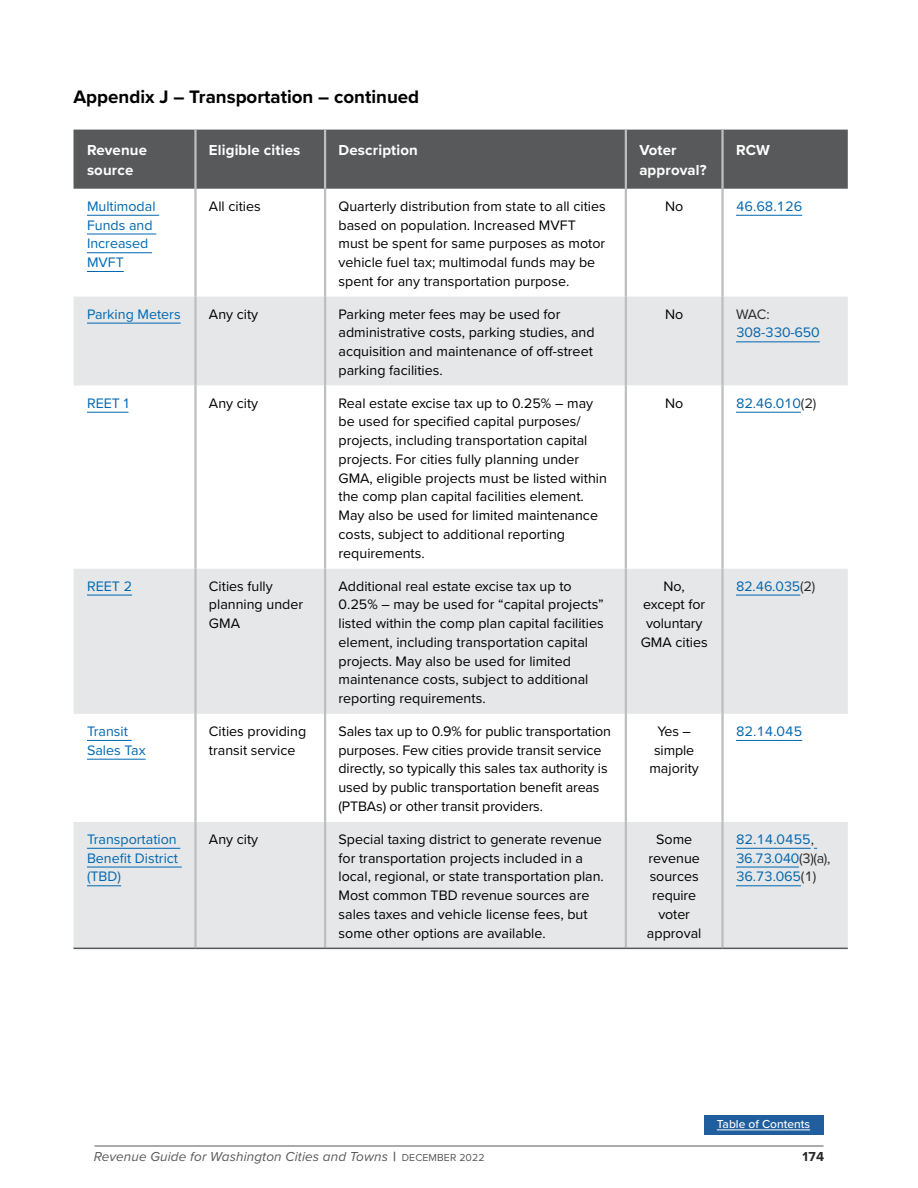
<style>
.page{position:relative;width:918px;height:1188px;background:#fff}
.page>*{position:absolute;margin:0;border:0;box-sizing:border-box;transform-origin:0 0}
.Appendix_Header_-_Co{font:700 18.75px "Proxima Nova";color:#000}
.Table_Heading{font:700 15px/20.2px "Proxima Nova";letter-spacing:.01em;color:#fff}
.Appendix_Body{font:14.25px/18.8px "Proxima Nova";color:#000}
.Appendix_Body-2{font:14.25px/18.8px "Proxima Nova";color:#0067b1}
.Body_Text{font:14.25px/18.8px "Proxima Nova";color:#000;text-align:center}
.t1{font:italic 13.5px "Proxima Nova";letter-spacing:.01em;color:#58595b}
.t2{font:700 13.5px "Proxima Nova";color:#292829}
.t3{font:500 12px "Proxima Nova";color:#fff}
.s1{color:#292829}
.s2{font-weight:700;font-style:normal}
.s3{font-style:normal;font-size:10.5px}
</style>
<div class="page">
<hr style="left:94px;top:1146px;width:730px;height:1px;background:#58595b">
<div style="left:704px;top:1115px;width:120px;height:20px;background:#215e9e"></div>
<hr style="left:717px;top:1130px;width:93px;height:1px;background:#fff">
<div style="left:74px;top:130px;width:774px;height:59px;background:#58595b"></div>
<div style="left:74px;top:297px;width:774px;height:651px;background:#e6e7e8"></div>
<svg style="left:74px;top:386px;width:774px;height:436px"></svg>
<hr style="left:194px;top:297px;width:3px;height:89px;background:#bcbec0">
<hr style="left:324px;top:297px;width:2px;height:89px;background:#bcbec0">
<hr style="left:625px;top:297px;width:2px;height:89px;background:#bcbec0">
<hr style="left:721px;top:297px;width:3px;height:89px;background:#bcbec0">
<hr style="left:194px;top:386px;width:3px;height:183px;background:#bcbec0">
<hr style="left:324px;top:386px;width:2px;height:183px;background:#bcbec0">
<hr style="left:625px;top:386px;width:2px;height:183px;background:#bcbec0">
<hr style="left:721px;top:386px;width:3px;height:183px;background:#bcbec0">
<hr style="left:194px;top:569px;width:3px;height:145px;background:#bcbec0">
<hr style="left:324px;top:569px;width:2px;height:145px;background:#bcbec0">
<hr style="left:625px;top:569px;width:2px;height:145px;background:#bcbec0">
<hr style="left:721px;top:569px;width:3px;height:145px;background:#bcbec0">
<hr style="left:194px;top:714px;width:3px;height:108px;background:#bcbec0">
<hr style="left:324px;top:714px;width:2px;height:108px;background:#bcbec0">
<hr style="left:625px;top:714px;width:2px;height:108px;background:#bcbec0">
<hr style="left:721px;top:714px;width:3px;height:108px;background:#bcbec0">
<hr style="left:194px;top:822px;width:3px;height:126px;background:#bcbec0">
<hr style="left:324px;top:822px;width:2px;height:126px;background:#bcbec0">
<hr style="left:625px;top:822px;width:2px;height:126px;background:#bcbec0">
<hr style="left:721px;top:822px;width:3px;height:126px;background:#bcbec0">
<hr style="left:74px;top:948px;width:121px;height:1px;background:#58595b">
<hr style="left:195px;top:948px;width:130px;height:1px;background:#58595b">
<hr style="left:325px;top:948px;width:301px;height:1px;background:#58595b">
<hr style="left:626px;top:948px;width:97px;height:1px;background:#58595b">
<hr style="left:723px;top:948px;width:125px;height:1px;background:#58595b">
<hr style="left:194px;top:130px;width:3px;height:59px;background:#bcbec0">
<hr style="left:324px;top:130px;width:2px;height:59px;background:#bcbec0">
<hr style="left:625px;top:130px;width:2px;height:59px;background:#bcbec0">
<hr style="left:721px;top:130px;width:3px;height:59px;background:#bcbec0">
<hr style="left:194px;top:189px;width:3px;height:108px;background:#bcbec0">
<hr style="left:324px;top:189px;width:2px;height:108px;background:#bcbec0">
<hr style="left:625px;top:189px;width:2px;height:108px;background:#bcbec0">
<hr style="left:721px;top:189px;width:3px;height:108px;background:#bcbec0">
<hr style="left:87px;top:215px;width:72px;height:1px;background:#0067b1">
<hr style="left:87px;top:234px;width:69px;height:1px;background:#0067b1">
<hr style="left:87px;top:253px;width:65px;height:1px;background:#0067b1">
<hr style="left:87px;top:271px;width:37px;height:1px;background:#0067b1">
<hr style="left:736px;top:215px;width:66px;height:1px;background:#0067b1">
<hr style="left:87px;top:323px;width:94px;height:1px;background:#0067b1">
<hr style="left:736px;top:342px;width:84px;height:1px;background:#0067b1">
<hr style="left:87px;top:412px;width:42px;height:1px;background:#0067b1">
<hr style="left:736px;top:412px;width:65px;height:1px;background:#0067b1">
<hr style="left:87px;top:595px;width:45px;height:1px;background:#0067b1">
<hr style="left:736px;top:595px;width:64px;height:1px;background:#0067b1">
<hr style="left:87px;top:740px;width:45px;height:1px;background:#0067b1">
<hr style="left:87px;top:759px;width:59px;height:1px;background:#0067b1">
<hr style="left:736px;top:740px;width:66px;height:1px;background:#0067b1">
<hr style="left:87px;top:848px;width:93px;height:1px;background:#0067b1">
<hr style="left:87px;top:867px;width:95px;height:1px;background:#0067b1">
<hr style="left:87px;top:886px;width:34px;height:1px;background:#0067b1">
<hr style="left:736px;top:848px;width:75px;height:1px;background:#0067b1">
<hr style="left:736px;top:867px;width:63px;height:1px;background:#0067b1">
<hr style="left:736px;top:886px;width:65px;height:1px;background:#0067b1">
<p class="Appendix_Header_-_Co" style="left:74px;top:82px;width:347px">Appendix J – Transportation – continued</p>
<p class="Table_Heading" style="left:87px;top:139px;width:62px">Revenue source</p>
<p class="Table_Heading" style="left:209px;top:139px;width:93px">Eligible cities</p>
<p class="Table_Heading" style="left:339px;top:139px;width:81px">Description</p>
<p class="Table_Heading" style="left:639px;top:139px;width:69px">Voter approval?</p>
<p class="Table_Heading" style="left:736px;top:139px;width:35px">RCW</p>
<p class="Appendix_Body-2" style="left:87px;top:196px;width:70px">Multimodal<br>Funds and<br>Increased<br>MVFT</p>
<p class="Appendix_Body" style="left:209px;top:196px;width:53px">All cities</p>
<p class="Appendix_Body" style="left:339px;top:196px;width:269px">Quarterly distribution from state to all cities based on population. Increased MVFT must be spent for same purposes as motor vehicle fuel tax; multimodal funds may be spent for any transportation purpose.</p>
<p class="Body_Text" style="left:665px;top:196px;width:20px">No</p>
<p class="Appendix_Body-2" style="left:736px;top:196px;width:68px">46.68.126</p>
<p class="Appendix_Body-2" style="left:87px;top:304px;width:95px">Parking Meters</p>
<p class="Appendix_Body" style="left:209px;top:304px;width:51px">Any city</p>
<p class="Appendix_Body" style="left:339px;top:304px;width:258px">Parking meter fees may be used for administrative costs, parking studies, and acquisition and maintenance of off-street parking facilities.</p>
<p class="Body_Text" style="left:665px;top:304px;width:20px">No</p>
<p class="Appendix_Body-2" style="left:736px;top:304px;width:85px"><span class="s1">WAC:<br></span>308-330-650</p>
<p class="Appendix_Body-2" style="left:87px;top:393px;width:43px">REET 1</p>
<p class="Appendix_Body" style="left:209px;top:393px;width:51px">Any city</p>
<p class="Appendix_Body" style="left:339px;top:393px;width:270px">Real estate excise tax up to 0.25% – may be used for specified capital purposes/ projects, including transportation capital projects. For cities fully planning under GMA, eligible projects must be listed within the comp plan capital facilities element.<br>May also be used for limited maintenance costs, subject to additional reporting requirements.</p>
<p class="Body_Text" style="left:665px;top:393px;width:20px">No</p>
<p class="Appendix_Body-2" style="left:736px;top:393px;width:82px">82.46.010<span class="s1">(2)</span></p>
<p class="Appendix_Body-2" style="left:87px;top:576px;width:47px">REET 2</p>
<p class="Appendix_Body" style="left:209px;top:576px;width:96px">Cities fully planning under<br>GMA</p>
<p class="Appendix_Body" style="left:339px;top:576px;width:267px">Additional real estate excise tax up to 0.25% – may be used for “capital projects” listed within the comp plan capital facilities element, including transportation capital projects. May also be used for limited maintenance costs, subject to additional reporting requirements.</p>
<p class="Body_Text" style="left:641px;top:576px;width:69px">No,<br>except for voluntary<br>GMA cities</p>
<p class="Appendix_Body-2" style="left:736px;top:576px;width:81px">82.46.035<span class="s1">(2)</span></p>
<p class="Appendix_Body-2" style="left:87px;top:721px;width:60px">Transit<br>Sales Tax</p>
<p class="Appendix_Body" style="left:209px;top:721px;width:99px">Cities providing transit service</p>
<p class="Appendix_Body" style="left:339px;top:721px;width:274px">Sales tax up to 0.9% for public transportation purposes. Few cities provide transit service directly, so typically this sales tax authority is used by public transportation benefit areas (PTBAs) or other transit providers.</p>
<p class="Body_Text" style="left:649px;top:721px;width:51px">Yes – simple majority</p>
<p class="Appendix_Body-2" style="left:736px;top:721px;width:68px">82.14.045</p>
<p class="Appendix_Body-2" style="left:87px;top:829px;width:93px;text-align:justify">Transportation Benefit District (TBD)</p>
<p class="Appendix_Body" style="left:209px;top:829px;width:51px">Any city</p>
<p class="Appendix_Body" style="left:339px;top:829px;width:267px">Special taxing district to generate revenue for transportation projects included in a local, regional, or state transportation plan.<br>Most common TBD revenue sources are sales taxes and vehicle license fees, but some other options are available.</p>
<p class="Body_Text" style="left:647px;top:829px;width:56px">Some revenue sources require voter approval</p>
<p class="Appendix_Body-2" style="left:736px;top:829px;width:96px">82.14.0455<span class="s1">,<br></span>36.73.040<span class="s1">(3)(a),<br></span>36.73.065<span class="s1">(1)</span></p>
<p class="t3" style="left:717px;top:1115px;width:95px">Table of Contents</p>
<p class="t1" style="left:94px;top:1146px;width:392px">Revenue Guide for Washington Cities and Towns <span class="s2">|</span> <span class="s3">DECEMBER 2022</span></p>
<p class="t2" style="left:802px;top:1147px;width:23px">174</p>
</div>
